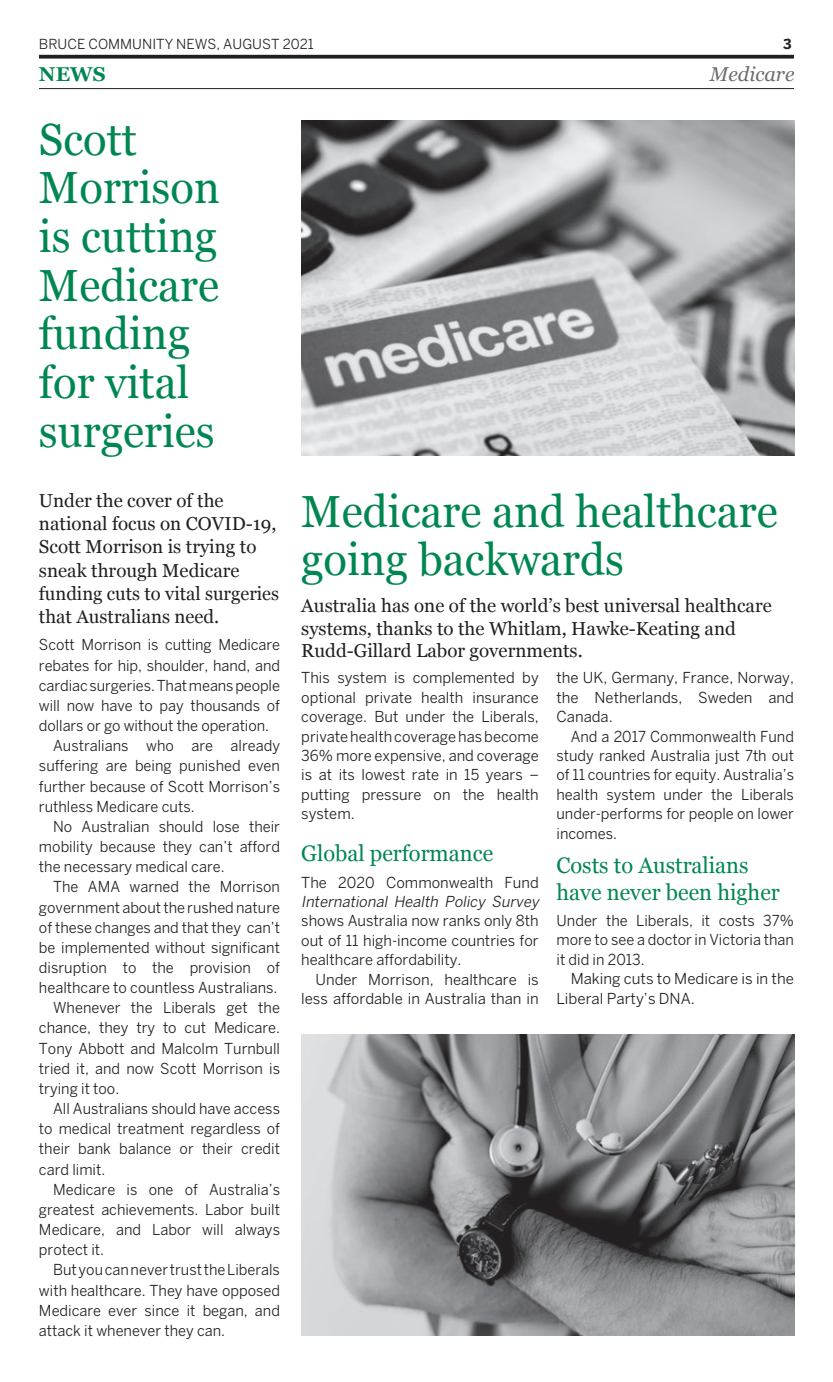
<style>
.page{position:relative;width:833px;height:1382px;background:#fff}
.page>*{position:absolute;margin:0;border:0;box-sizing:border-box;transform-origin:0 0}
.t1{font:45px/48.8px "Georgia";color:#008751}
.t2{font:22.5px/27px "Georgia";color:#008751}
.t3{font:italic 20px "Georgia";color:#6c6d70}
.t4{font:700 20px "Georgia";color:#008751}
.t5{font:18.75px/23.2px "Georgia";color:#231f20}
.t6{font:15px/19.4px "Benton Sans";color:#231f20;text-align:justify}
.t7{font:italic 15px "Benton Sans";color:#231f20}
.t8{font:13.75px "Benton Sans";color:#231f20}
.t9{font:700 13.75px "Benton Sans";color:#231f20}
</style>
<div class="page">
<svg style="left:39px;top:55px;width:755px;height:4px;background:#3a3637"></svg>
<hr style="left:39px;top:88px;width:755px;height:1px;background:#231f20">
<img style="left:301px;top:1035px;width:493px;height:301px">
<img style="left:302px;top:121px;width:492px;height:334px">
<p class="t8" style="left:39px;top:36px;width:276px">BRUCE COMMUNITY NEWS, AUGUST 2021</p>
<p class="t9" style="left:783px;top:36px;width:10px">3</p>
<h3 class="t4" style="left:39px;top:61px;width:68px">NEWS</h3>
<h3 class="t3" style="left:710px;top:59px;width:86px">Medicare</h3>
<h1 class="t1" style="left:39px;top:113px;width:182px">Scott<br>Morrison is cutting<br>Medicare funding for vital surgeries</h1>
<p class="t5" style="left:39px;top:488px;width:242px">Under the cover of the national focus on COVID-19,<br>Scott Morrison is trying to sneak through Medicare funding cuts to vital surgeries that Australians need.</p>
<p class="t6" style="left:39px;top:635px;width:242px">Scott Morrison is cutting Medicare</p>
<p class="t6" style="left:39px;top:655px;width:242px">rebates for hip, shoulder, hand, and</p>
<p class="t6" style="left:39px;top:675px;width:242px">cardiac surgeries. That means people</p>
<p class="t6" style="left:39px;top:696px;width:242px">will now have to pay thousands of</p>
<p class="t6" style="left:39px;top:716px;width:231px">dollars or go without the operation.</p>
<p class="t6" style="left:53px;top:736px;width:228px">Australians who are already</p>
<p class="t6" style="left:39px;top:756px;width:242px">suffering are being punished even</p>
<p class="t6" style="left:39px;top:776px;width:242px">further because of Scott Morrison’s</p>
<p class="t6" style="left:39px;top:796px;width:157px">ruthless Medicare cuts.</p>
<p class="t6" style="left:53px;top:817px;width:228px">No Australian should lose their</p>
<p class="t6" style="left:39px;top:837px;width:242px">mobility because they can’t afford</p>
<p class="t6" style="left:39px;top:857px;width:187px">the necessary medical care.</p>
<p class="t6" style="left:53px;top:877px;width:228px">The AMA warned the Morrison</p>
<p class="t6" style="left:39px;top:897px;width:242px">government about the rushed nature</p>
<p class="t6" style="left:39px;top:917px;width:242px">of these changes and that they can’t</p>
<p class="t6" style="left:39px;top:937px;width:242px">be implemented without significant</p>
<p class="t6" style="left:39px;top:958px;width:242px">disruption to the provision of</p>
<p class="t6" style="left:39px;top:978px;width:240px">healthcare to countless Australians.</p>
<p class="t6" style="left:53px;top:998px;width:228px">Whenever the Liberals get the</p>
<p class="t6" style="left:39px;top:1018px;width:242px">chance, they try to cut Medicare.</p>
<p class="t6" style="left:39px;top:1038px;width:242px">Tony Abbott and Malcolm Turnbull</p>
<p class="t6" style="left:39px;top:1058px;width:242px">tried it, and now Scott Morrison is</p>
<p class="t6" style="left:39px;top:1079px;width:82px">trying it too.</p>
<p class="t6" style="left:53px;top:1099px;width:228px">All Australians should have access</p>
<p class="t6" style="left:39px;top:1119px;width:242px">to medical treatment regardless of</p>
<p class="t6" style="left:39px;top:1139px;width:242px">their bank balance or their credit</p>
<p class="t6" style="left:39px;top:1159px;width:68px">card limit.</p>
<p class="t6" style="left:53px;top:1179px;width:228px">Medicare is one of Australia’s</p>
<p class="t6" style="left:39px;top:1200px;width:242px">greatest achievements. Labor built</p>
<p class="t6" style="left:39px;top:1220px;width:242px">Medicare, and Labor will always</p>
<p class="t6" style="left:39px;top:1240px;width:67px">protect it.</p>
<p class="t6" style="left:53px;top:1260px;width:228px">But you can never trust the Liberals</p>
<p class="t6" style="left:39px;top:1280px;width:242px">with healthcare. They have opposed</p>
<p class="t6" style="left:39px;top:1300px;width:242px">Medicare ever since it began, and</p>
<p class="t6" style="left:39px;top:1321px;width:188px">attack it whenever they can.</p>
<h1 class="t1" style="left:301px;top:485px;width:478px">Medicare and healthcare going backwards</h1>
<p class="t5" style="left:301px;top:593px;width:472px;line-height:22.5px">Australia has one of the world’s best universal healthcare systems, thanks to the Whitlam, Hawke-Keating and<br>Rudd-Gillard Labor governments.</p>
<p class="t6" style="left:301px;top:668px;width:239px">This system is complemented by optional private health insurance coverage. But under the Liberals, private health coverage has become 36% more expensive, and coverage is at its lowest rate in 15 years – putting pressure on the health system.</p>
<h2 class="t2" style="left:301px;top:839px;width:193px">Global performance</h2>
<p class="t6" style="left:301px;top:872px;width:239px">The 2020 Commonwealth Fund</p>
<p class="t7" style="left:301px;top:893px;width:242px">International Health Policy Survey</p>
<p class="t6" style="left:301px;top:911px;width:239px">shows Australia now ranks only 8th out of 11 high-income countries for healthcare affordability.</p>
<p class="t6" style="left:301px;top:969px;width:239px;text-align:right">Under Morrison, healthcare is less affordable in Australia than in</p>
<p class="t6" style="left:556px;top:668px;width:239px">the UK, Germany, France, Norway, the Netherlands, Sweden and Canada.</p>
<p class="t6" style="left:556px;top:726px;width:239px;text-indent:14px">And a 2017 Commonwealth Fund study ranked Australia just 7th out of 11 countries for equity. Australia’s health system under the Liberals under-performs for people on lower incomes.</p>
<h2 class="t2" style="left:556px;top:850px;width:225px">Costs to Australians have never been higher</h2>
<p class="t6" style="left:556px;top:911px;width:239px">Under the Liberals, it costs 37% more to see a doctor in Victoria than it did in 2013.</p>
<p class="t6" style="left:556px;top:969px;width:239px;text-indent:14px">Making cuts to Medicare is in the<br>Liberal Party’s DNA.</p>
</div>
